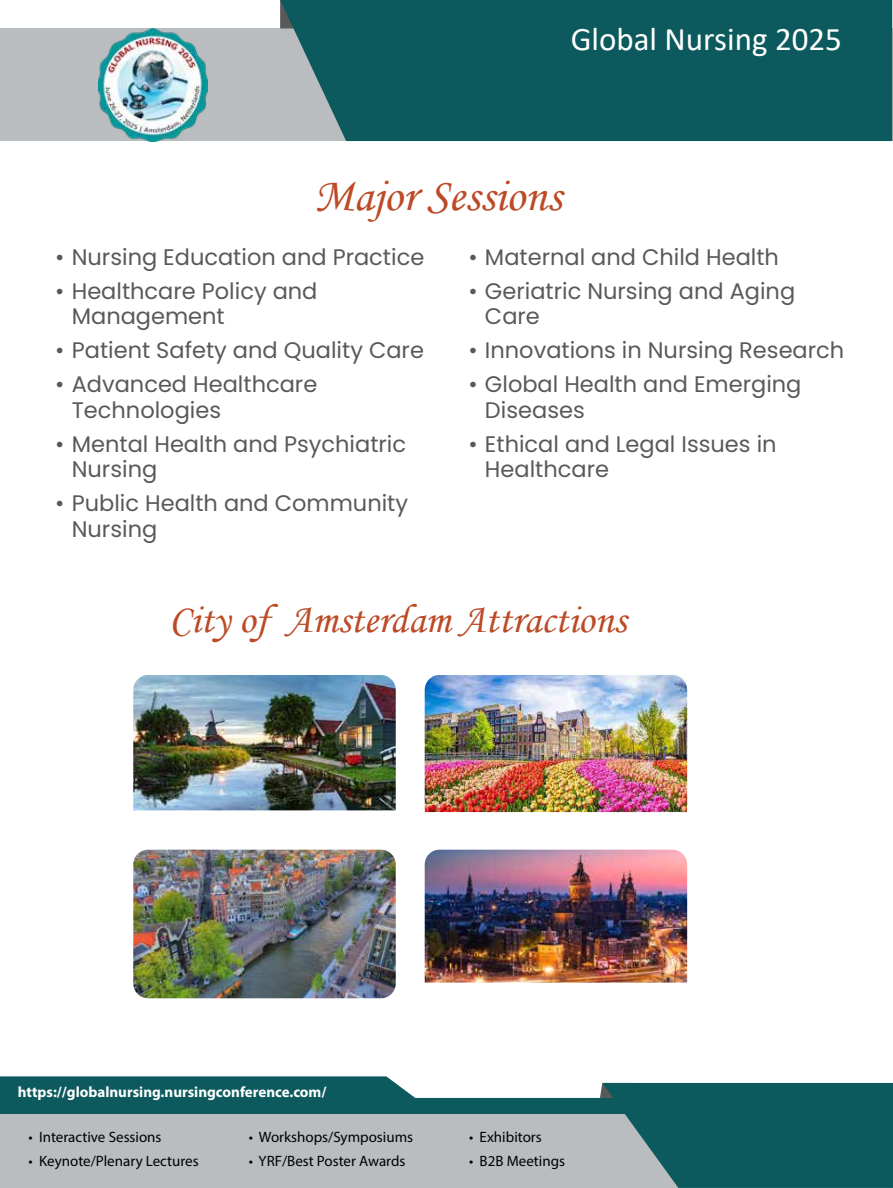
<style>
.page{position:relative;width:893px;height:1188px;background:#fff}
.page>*{position:absolute;margin:0;border:0;box-sizing:border-box;transform-origin:0 0}
.t1{font:47.1px "Monotype Corsiva";color:#bc4a26}
.t2{font:41.1px "Monotype Corsiva";color:#bc4a26}
.t3{font:33px "Calibri";color:#fff}
.t4{font:22.5px/25.5px "Poppins";color:#58595b}
.t5{font:15px "Myriad Pro";color:#000}
.t6{font:700 15px "Myriad Pro";color:#fff}
</style>
<div class="page">
<div style="left:0;top:1113px;width:598px;height:74px;background:#babdbf"></div>
<div style="left:0;top:28px;width:892px;height:113px;background:#babdbf"></div>
<div style="left:280px;top:0;width:612px;height:141px;background:#0c5a5e"></div>
<div style="left:0;top:1097px;width:760px;height:16px;background:#0c5a5e"></div>
<svg style="left:598px;top:1082px;width:295px;height:105px;background:#24686b"></svg>
<svg style="left:0;top:1076px;width:420px;height:22px;background:#1b6467"></svg>
<img style="left:98px;top:28px;width:109px;height:113px">
<img style="left:133px;top:675px;width:263px;height:135px">
<img style="left:133px;top:849px;width:263px;height:149px">
<img style="left:425px;top:675px;width:262px;height:137px">
<img style="left:425px;top:849px;width:262px;height:133px">
<h3 class="t3" style="left:571px;top:16px;width:273px">Global Nursing 2025</h3>
<h1 class="t1" style="left:314px;top:167px;width:249px">Major Sessions</h1>
<p class="t4" style="left:55px;top:244px;width:371px">• Nursing Education and Practice</p>
<p class="t4" style="left:72px;top:278px;width:247px;text-indent:-16px">• Healthcare Policy and<br>Management</p>
<p class="t4" style="left:55px;top:338px;width:370px">• Patient Safety and Quality Care</p>
<p class="t4" style="left:72px;top:372px;width:247px;text-indent:-16px">• Advanced Healthcare<br>Technologies</p>
<p class="t4" style="left:72px;top:431px;width:336px;text-indent:-16px">• Mental Health and Psychiatric<br>Nursing</p>
<p class="t4" style="left:72px;top:491px;width:338px;text-indent:-16px">• Public Health and Community<br>Nursing</p>
<p class="t4" style="left:468px;top:244px;width:312px">• Maternal and Child Health</p>
<p class="t4" style="left:485px;top:278px;width:312px;text-indent:-16px">• Geriatric Nursing and Aging<br>Care</p>
<p class="t4" style="left:468px;top:338px;width:377px">• Innovations in Nursing Research</p>
<p class="t4" style="left:485px;top:372px;width:318px;text-indent:-16px">• Global Health and Emerging<br>Diseases</p>
<p class="t4" style="left:485px;top:431px;width:293px;text-indent:-16px">• Ethical and Legal Issues in<br>Healthcare</p>
<h2 class="t2" style="left:169px;top:595px;width:459px">City of Amsterdam Attractions</h2>
<p class="t6" style="left:18px;top:1082px;width:310px">https://globalnursing.nursingconference.com/</p>
<p class="t5" style="left:28px;top:1127px;width:135px">• Interactive Sessions</p>
<p class="t5" style="left:28px;top:1151px;width:172px">• Keynote/Plenary Lectures</p>
<p class="t5" style="left:249px;top:1127px;width:166px">• Workshops/Symposiums</p>
<p class="t5" style="left:249px;top:1151px;width:158px">• YRF/Best Poster Awards</p>
<p class="t5" style="left:469px;top:1127px;width:74px">• Exhibitors</p>
<p class="t5" style="left:469px;top:1151px;width:98px">• B2B Meetings</p>
</div>
